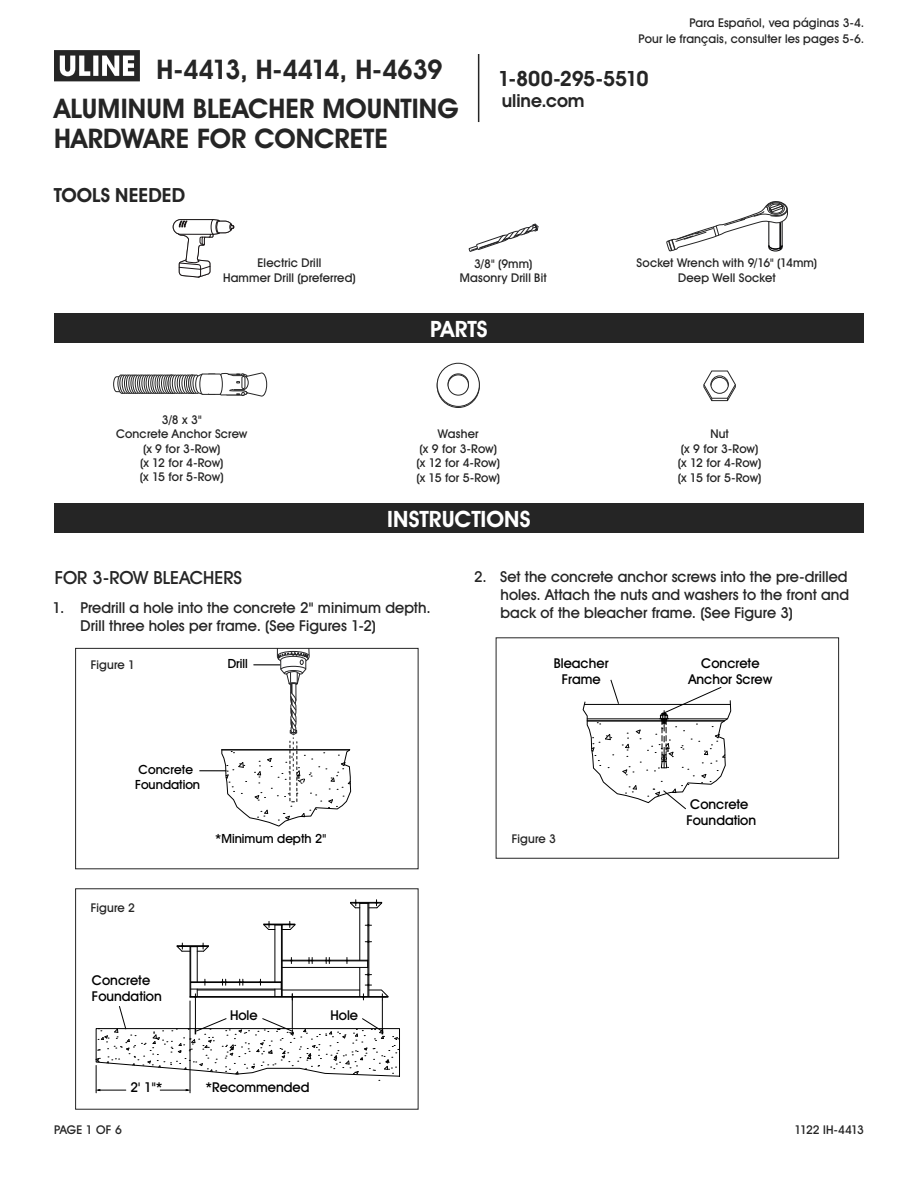
<style>
.page{position:relative;width:918px;height:1188px;background:#fff}
.page>*{position:absolute;margin:0;border:0;box-sizing:border-box;transform-origin:0 0}
.t1{font:700 27px/39.9px "Uline Two Knine";color:#252525}
.t2{font:700 22.5px "Uline Two Knine";color:#fff}
.t3{font:700 21px "Uline Two Knine";letter-spacing:-.02em;color:#252525}
.t4{font:700 19.5px "Uline Two Knine";letter-spacing:.005em;color:#252525}
.t5{font:18px "Uline Two Knine";letter-spacing:-.005em;color:#252525}
.t6{font:700 18px "Uline Two Knine";color:#252525}
.t7{font:15px/18px "Uline Two Knine";letter-spacing:.005em;color:#252525}
.t8{font:13.5px/16.2px "Uline Two Knine";color:#000}
.t9{font:12.6px/15.1px "Uline Two Knine";color:#000}
.t10{font:12px/14.4px "Uline Two Knine";letter-spacing:.01em;color:#252525;text-align:center}
.t11{font:12px "Uline Two Knine";letter-spacing:-.065em;color:#252525}
.s1{font-weight:700}
</style>
<div class="page">
<hr style="left:478px;top:54px;width:1px;height:68px;background:#252525">
<svg style="left:54px;top:50px;width:86px;height:31px"></svg>
<svg style="left:437px;top:364px;width:42px;height:44px"></svg>
<div style="left:437px;top:364px;width:43px;height:44px;border:1px solid #252525;border-radius:50%"></div>
<div style="left:437px;top:363px;width:42px;height:43px;background:#fff;border-radius:50%"></div>
<div style="left:437px;top:363px;width:43px;height:44px;border:1px solid #252525;border-radius:50%"></div>
<div style="left:448px;top:374px;width:21px;height:20px;border:1px solid #252525;border-radius:50%"></div>
<div style="left:448px;top:375px;width:20px;height:20px;background:#fff;border-radius:50%"></div>
<div style="left:448px;top:375px;width:21px;height:20px;border:1px solid #252525;border-radius:50%"></div>
<svg style="left:199px;top:650px;width:152px;height:177px"></svg>
<div style="left:75px;top:648px;width:343px;height:221px;border:1px solid #252525"></div>
<div style="left:54px;top:313px;width:810px;height:30px;background:#252525"></div>
<div style="left:54px;top:503px;width:810px;height:30px;background:#252525"></div>
<svg style="left:113px;top:376px;width:7px;height:16px"></svg>
<div style="left:117px;top:375px;width:9px;height:19px;border:1px solid #252525;border-radius:50%"></div>
<svg style="left:120px;top:375px;width:7px;height:18px"></svg>
<div style="left:119px;top:375px;width:9px;height:19px;border:1px solid #252525;border-radius:50%"></div>
<div style="left:122px;top:375px;width:8px;height:19px;border:1px solid #252525;border-radius:50%"></div>
<div style="left:124px;top:375px;width:8px;height:19px;border:1px solid #252525;border-radius:50%"></div>
<div style="left:126px;top:375px;width:8px;height:19px;border:1px solid #252525;border-radius:50%"></div>
<div style="left:128px;top:375px;width:9px;height:19px;border:1px solid #252525;border-radius:50%"></div>
<div style="left:130px;top:375px;width:9px;height:19px;border:1px solid #252525;border-radius:50%"></div>
<svg style="left:133px;top:375px;width:8px;height:18px"></svg>
<div style="left:132px;top:375px;width:9px;height:19px;border:1px solid #252525;border-radius:50%"></div>
<div style="left:135px;top:375px;width:8px;height:19px;border:1px solid #252525;border-radius:50%"></div>
<div style="left:137px;top:375px;width:8px;height:19px;border:1px solid #252525;border-radius:50%"></div>
<div style="left:139px;top:375px;width:8px;height:19px;border:1px solid #252525;border-radius:50%"></div>
<svg style="left:142px;top:375px;width:7px;height:18px"></svg>
<div style="left:141px;top:375px;width:9px;height:19px;border:1px solid #252525;border-radius:50%"></div>
<div style="left:144px;top:375px;width:8px;height:19px;border:1px solid #252525;border-radius:50%"></div>
<div style="left:146px;top:375px;width:8px;height:19px;border:1px solid #252525;border-radius:50%"></div>
<div style="left:148px;top:375px;width:8px;height:19px;border:1px solid #252525;border-radius:50%"></div>
<div style="left:150px;top:375px;width:9px;height:19px;border:1px solid #252525;border-radius:50%"></div>
<svg style="left:153px;top:375px;width:7px;height:18px"></svg>
<div style="left:152px;top:375px;width:9px;height:19px;border:1px solid #252525;border-radius:50%"></div>
<div style="left:155px;top:375px;width:8px;height:19px;border:1px solid #252525;border-radius:50%"></div>
<div style="left:157px;top:375px;width:8px;height:19px;border:1px solid #252525;border-radius:50%"></div>
<div style="left:159px;top:375px;width:8px;height:19px;border:1px solid #252525;border-radius:50%"></div>
<div style="left:161px;top:375px;width:8px;height:19px;border:1px solid #252525;border-radius:50%"></div>
<div style="left:163px;top:375px;width:9px;height:19px;border:1px solid #252525;border-radius:50%"></div>
<svg style="left:166px;top:375px;width:7px;height:18px"></svg>
<div style="left:165px;top:375px;width:9px;height:19px;border:1px solid #252525;border-radius:50%"></div>
<div style="left:168px;top:375px;width:8px;height:19px;border:1px solid #252525;border-radius:50%"></div>
<div style="left:170px;top:375px;width:8px;height:19px;border:1px solid #252525;border-radius:50%"></div>
<div style="left:172px;top:375px;width:8px;height:19px;border:1px solid #252525;border-radius:50%"></div>
<svg style="left:175px;top:375px;width:8px;height:18px"></svg>
<div style="left:174px;top:375px;width:9px;height:19px;border:1px solid #252525;border-radius:50%"></div>
<div style="left:177px;top:375px;width:8px;height:19px;border:1px solid #252525;border-radius:50%"></div>
<div style="left:179px;top:375px;width:8px;height:19px;border:1px solid #252525;border-radius:50%"></div>
<svg style="left:182px;top:375px;width:8px;height:18px"></svg>
<div style="left:181px;top:375px;width:9px;height:19px;border:1px solid #252525;border-radius:50%"></div>
<div style="left:184px;top:375px;width:8px;height:19px;border:1px solid #252525;border-radius:50%"></div>
<div style="left:186px;top:375px;width:8px;height:19px;border:1px solid #252525;border-radius:50%"></div>
<div style="left:188px;top:375px;width:9px;height:19px;border:1px solid #252525;border-radius:50%"></div>
<div style="left:190px;top:375px;width:9px;height:19px;border:1px solid #252525;border-radius:50%"></div>
<div style="left:192px;top:375px;width:9px;height:19px;border:1px solid #252525;border-radius:50%"></div>
<svg style="left:195px;top:373px;width:72px;height:24px"></svg>
<svg style="left:703px;top:370px;width:33px;height:31px"></svg>
<hr style="left:360px;top:903px;width:1px;height:57px;background:#000">
<svg style="left:325px;top:957px;width:6px;height:7px"></svg>
<svg style="left:308px;top:957px;width:6px;height:7px"></svg>
<hr style="left:190px;top:947px;width:1px;height:50px;background:#000">
<hr style="left:282px;top:925px;width:1px;height:72px;background:#000">
<hr style="left:281px;top:925px;width:1px;height:72px;background:#000">
<hr style="left:197px;top:947px;width:1px;height:35px;background:#000">
<svg style="left:177px;top:943px;width:32px;height:9px"></svg>
<svg style="left:263px;top:921px;width:33px;height:9px"></svg>
<hr style="left:369px;top:903px;width:1px;height:94px;background:#000">
<hr style="left:360px;top:967px;width:1px;height:30px;background:#000">
<hr style="left:368px;top:903px;width:1px;height:94px;background:#000">
<hr style="left:282px;top:961px;width:86px;height:1px;background:#000">
<hr style="left:282px;top:967px;width:86px;height:1px;background:#000">
<hr style="left:282px;top:960px;width:86px;height:1px;background:#000">
<svg style="left:350px;top:900px;width:32px;height:9px"></svg>
<hr style="left:275px;top:925px;width:1px;height:57px;background:#000">
<svg style="left:95px;top:974px;width:305px;height:119px"></svg>
<div style="left:75px;top:888px;width:343px;height:222px;border:1px solid #252525"></div>
<svg style="left:583px;top:679px;width:148px;height:131px"></svg>
<div style="left:496px;top:637px;width:343px;height:222px;border:1px solid #252525"></div>
<svg style="left:469px;top:224px;width:69px;height:28px"></svg>
<svg style="left:666px;top:201px;width:122px;height:51px"></svg>
<svg style="left:173px;top:219px;width:61px;height:58px"></svg>
<h1 class="t1" style="left:54px;top:49px;width:406px;text-indent:103px">H-4413, H-4414, H-4639<br>ALUMINUM BLEACHER MOUNTING</h1>
<h1 class="t1" style="left:54px;top:119px;width:335px">HARDWARE FOR CONCRETE</h1>
<h3 class="t4" style="left:54px;top:183px;width:133px">TOOLS NEEDED</h3>
<p class="t10" style="left:639px;top:14px;width:227px;line-height:16.8px;text-align:right">Para Español, vea páginas 3-4.<br>Pour le français, consulter les pages 5-6.</p>
<h3 class="t3" style="left:498px;top:66px;width:152px">1-800-295-5510</h3>
<h3 class="t6" style="left:502px;top:90px;width:84px">uline.com</h3>
<p class="t10" style="left:223px;top:256px;width:134px">Electric Drill<br>Hammer Drill (preferred)</p>
<p class="t10" style="left:460px;top:256px;width:88px">3/8" (9mm)<br>Masonry Drill Bit</p>
<h2 class="t2" style="left:430px;top:315px;width:59px">PARTS</h2>
<p class="t10" style="left:637px;top:255px;width:182px;line-height:15px">Socket Wrench with 9/16" (14mm)<br>Deep Well Socket</p>
<p class="t10" style="left:116px;top:412px;width:133px">3/8 x 3"<br>Concrete Anchor Screw (x 9 for 3-Row)<br>(x 12 for 4-Row)<br>(x 15 for 5-Row)</p>
<p class="t10" style="left:416px;top:427px;width:85px">Washer<br>(x 9 for 3-Row) (x 12 for 4-Row) (x 15 for 5-Row)</p>
<p class="t10" style="left:678px;top:427px;width:85px">Nut<br>(x 9 for 3-Row) (x 12 for 4-Row) (x 15 for 5-Row)</p>
<h2 class="t2" style="left:387px;top:505px;width:145px">INSTRUCTIONS</h2>
<h3 class="t5" style="left:55px;top:567px;width:189px">FOR 3-ROW BLEACHERS</h3>
<p class="t7" style="left:81px;top:598px;width:352px;text-indent:-28px">1. Predrill a hole into the concrete 2<span class="s1">"</span> minimum depth.<br>Drill three holes per frame. (See Figures 1-2)</p>
<p class="t10" style="left:91px;top:658px;width:46px">Figure 1</p>
<p class="t9" style="left:228px;top:656px;width:22px">Drill</p>
<p class="t9" style="left:135px;top:761px;width:67px">Concrete<br>Foundation</p>
<p class="t9" style="left:215px;top:830px;width:113px">*Minimum depth 2"</p>
<p class="t10" style="left:91px;top:901px;width:46px">Figure 2</p>
<p class="t8" style="left:92px;top:972px;width:71px">Concrete<br>Foundation</p>
<p class="t8" style="left:230px;top:1007px;width:29px">Hole</p>
<p class="t8" style="left:331px;top:1007px;width:29px">Hole</p>
<p class="t8" style="left:130px;top:1079px;width:34px">2' 1"*</p>
<p class="t8" style="left:206px;top:1079px;width:105px">*Recommended</p>
<p class="t7" style="left:501px;top:567px;width:350px;text-align:justify;text-indent:-26px">2. Set the concrete anchor screws into the pre-drilled holes. Attach the nuts and washers to the front and back of the bleacher frame. (See Figure 3)</p>
<p class="t8" style="left:554px;top:654px;width:56px;text-align:center">Bleacher<br>Frame</p>
<p class="t10" style="left:512px;top:832px;width:46px">Figure 3</p>
<p class="t8" style="left:688px;top:654px;width:85px;text-align:center">Concrete<br>Anchor Screw</p>
<p class="t8" style="left:686px;top:796px;width:71px">Concrete<br>Foundation</p>
<p class="t10" style="left:54px;top:1122px;width:69px">PAGE 1 OF 6</p>
<p class="t11" style="left:795px;top:1122px;width:71px">1122 IH-4413</p>
</div>
